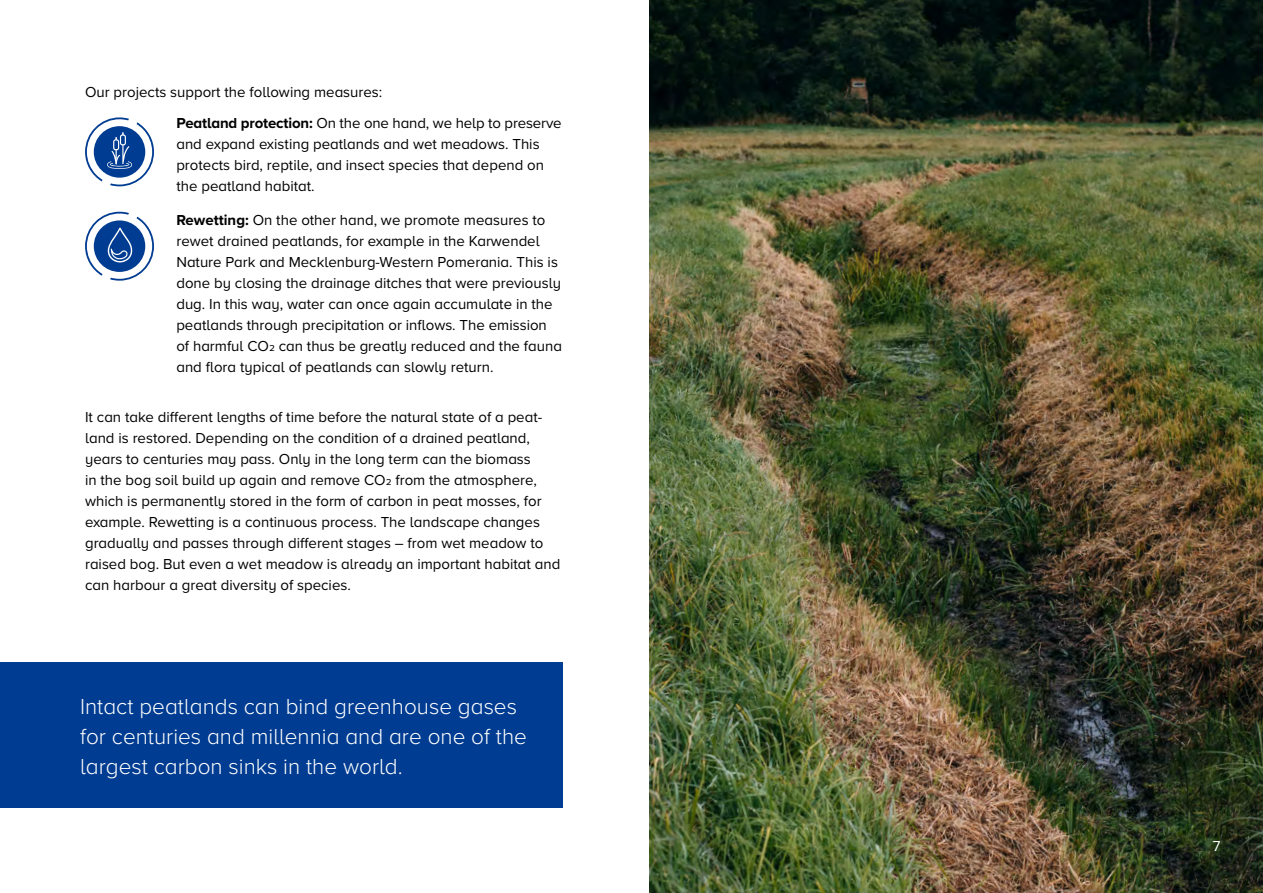
<style>
.page{position:relative;width:1263px;height:893px;background:#fff}
.page>*{position:absolute;margin:0;border:0;box-sizing:border-box;transform-origin:0 0}
.t1{font:300 22.5px/30px "Proxima Nova A";color:#fff}
.t2{font:15px/21px "Proxima Nova A";color:#000}
.t3{font:15px "Proxima Nova A";color:#fff}
.s1{font-weight:700}
</style>
<div class="page">
<img style="left:649px;top:0;width:614px;height:893px">
<div style="left:0;top:662px;width:562px;height:146px;background:#003c91"></div>
<svg style="left:85px;top:212px;width:69px;height:69px"></svg>
<svg style="left:85px;top:117px;width:69px;height:69px"></svg>
<p class="t2" style="left:85px;top:81px;width:299px">Our projects support the following measures:</p>
<p class="t2" style="left:176px;top:112px;width:387px"><span class="s1">Peatland protection:</span> On the one hand, we help to preserve and expand existing peatlands and wet meadows. This protects bird, reptile, and insect species that depend on the peatland habitat.</p>
<p class="t2" style="left:176px;top:209px;width:387px"><span class="s1">Rewetting:</span> On the other hand, we promote measures to rewet drained peatlands, for example in the Karwendel Nature Park and Mecklenburg-Western Pomerania. This is done by closing the drainage ditches that were previously dug. In this way, water can once again accumulate in the peatlands through precipitation or inflows. The emission of harmful CO2 can thus be greatly reduced and the fauna and flora typical of peatlands can slowly return.</p>
<p class="t2" style="left:85px;top:406px;width:477px">It can take different lengths of time before the natural state of a peat&shy;land is restored. Depending on the condition of a drained peatland, years to centuries may pass. Only in the long term can the biomass<br>in the bog soil build up again and remove CO2 from the atmosphere, which is permanently stored in the form of carbon in peat mosses, for example. Rewetting is a continuous process. The landscape changes gradually and passes through different stages – from wet meadow to raised bog. But even a wet meadow is already an important habitat and can harbour a great diversity of species.</p>
<h1 class="t1" style="left:80px;top:690px;width:448px">Intact peatlands can bind greenhouse gases for centuries and millennia and are one of the largest carbon sinks in the world.</h1>
<p class="t3" style="left:1213px;top:834px;width:9px">7</p>
</div>
